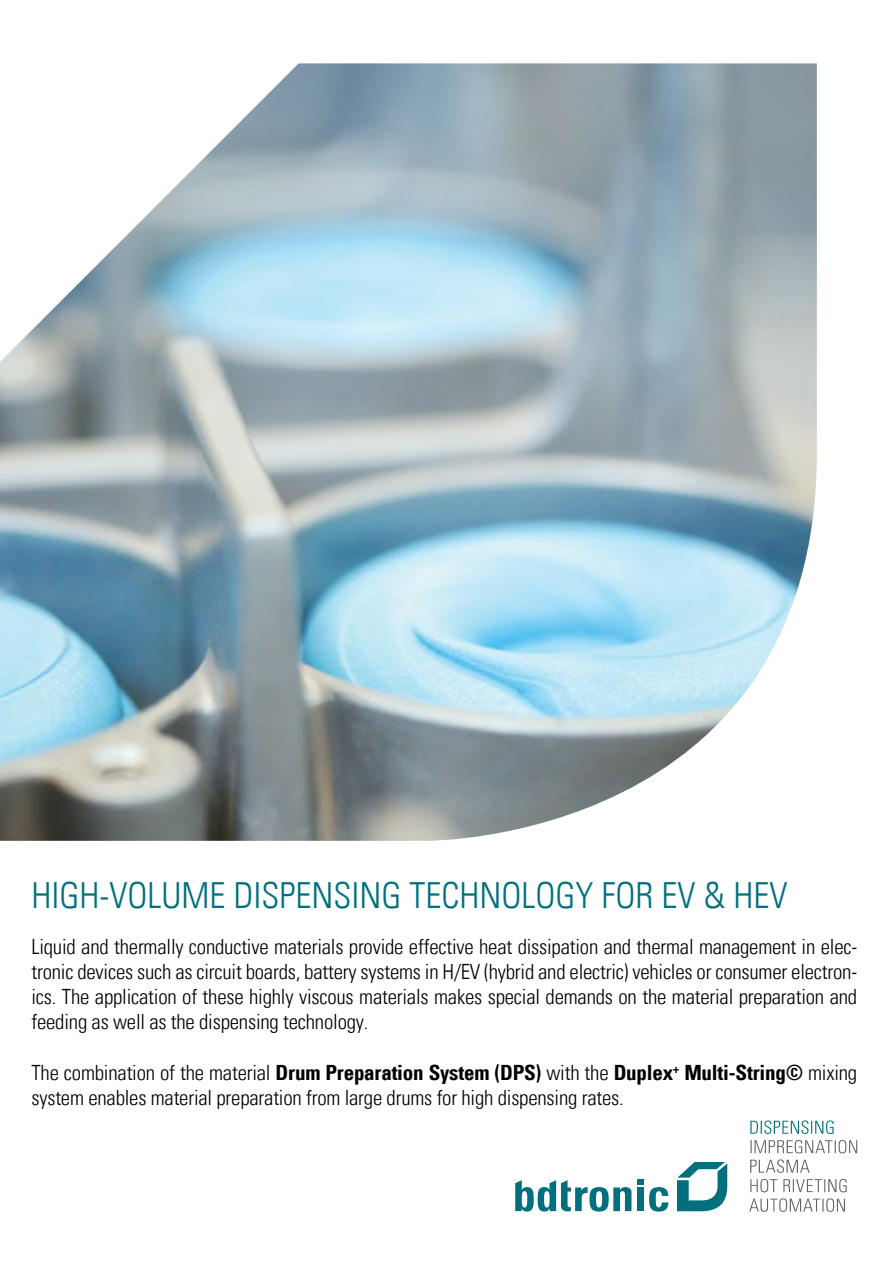
<style>
.page{position:relative;width:893px;height:1263px;background:#fff}
.page>*{position:absolute;margin:0;border:0;box-sizing:border-box;transform-origin:0 0}
.t1{font:36px "Univers Com 47 Light Cond";color:#00707e}
.t2{font:21px/25.2px "Univers Com 47 Light Cond";letter-spacing:-.01em;color:#000;text-align:justify}
.t3{font:21px "Univers Com 67 Bold Cond";letter-spacing:-.01em;color:#000}
.s1{font-family:"Univers Com 47 Light Cond"}
</style>
<div class="page">
<img style="left:0;top:63px;width:817px;height:778px">
<svg style="left:677px;top:1162px;width:50px;height:49px"></svg>
<svg style="left:515px;top:1180px;width:116px;height:31px"></svg>
<svg style="left:637px;top:1180px;width:31px;height:31px"></svg>
<svg style="left:749px;top:1198px;width:96px;height:14px"></svg>
<svg style="left:750px;top:1179px;width:97px;height:13px"></svg>
<svg style="left:750px;top:1159px;width:60px;height:14px"></svg>
<svg style="left:750px;top:1140px;width:107px;height:13px"></svg>
<svg style="left:750px;top:1120px;width:84px;height:14px"></svg>
<h1 class="t1" style="left:31px;top:873px;width:758px">High-volume Dispensing technology for EV &amp; HEV</h1>
<p class="t2" style="left:31px;top:934px;width:827px">Liquid and thermally conductive materials provide effective heat dissipation and thermal management in elec&shy;tronic devices such as circuit boards, battery systems in H/EV (hybrid and electric) vehicles or consumer electron&shy;ics. The application of these highly viscous materials makes special demands on the material preparation and feeding as well as the dispensing technology.</p>
<p class="t3" style="left:31px;top:1059px;width:827px"><span class="s1">The combination of the material</span> Drum Preparation System (DPS) <span class="s1">with the</span> Duplex<sup>+</sup> Multi-String© <span class="s1">mixing</span></p>
<p class="t2" style="left:31px;top:1085px;width:594px">system enables material preparation from large drums for high dispensing rates.</p>
</div>
